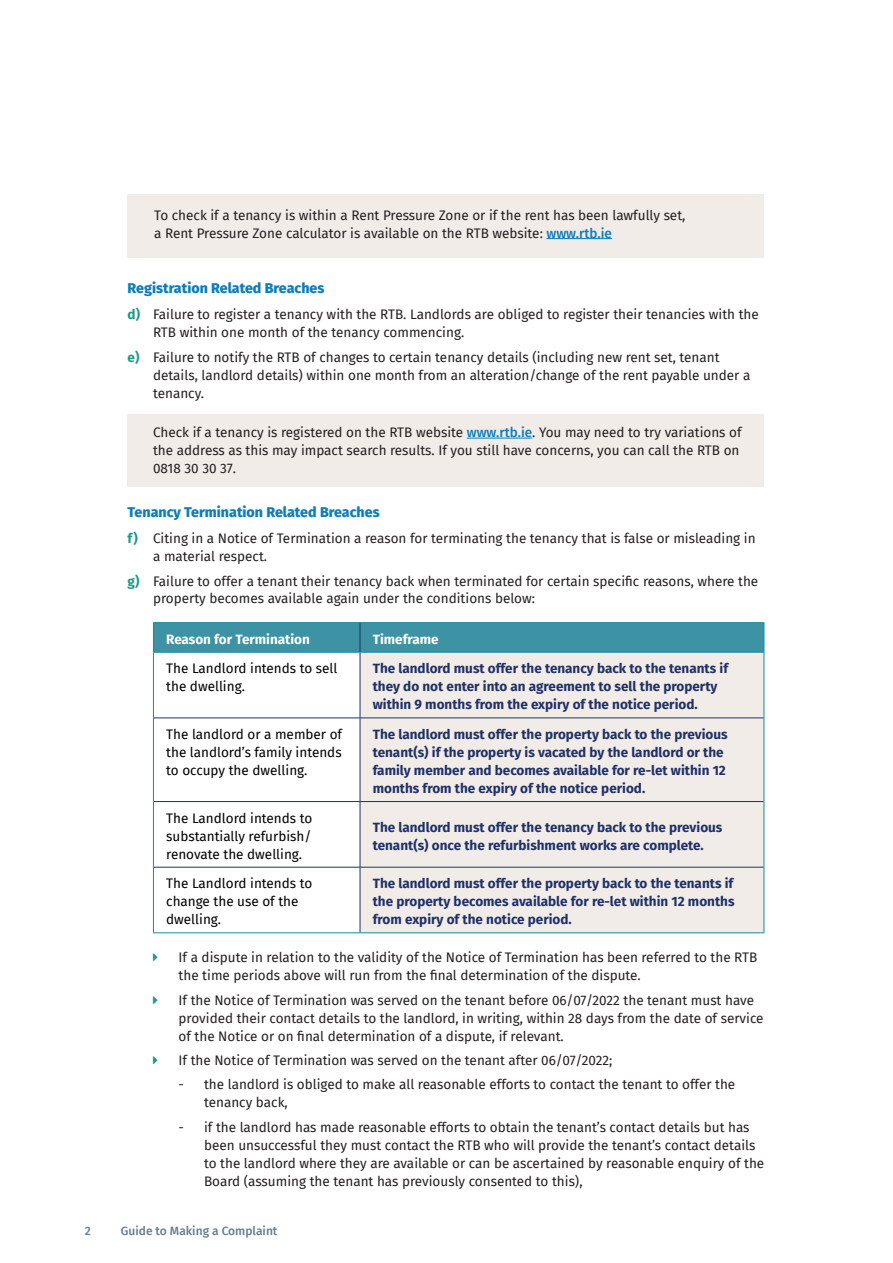
<style>
.page{position:relative;width:893px;height:1263px;background:#fff}
.page>*{position:absolute;margin:0;border:0;box-sizing:border-box;transform-origin:0 0}
.t1{font:800 14.25px "Fira Sans";color:#0d7dbb}
.t2{font:13.5px/18px "Fira Sans";color:#231f20}
.t3{font:700 13.5px/18px "Fira Sans";color:#203167}
.t4{font:13.5px/18px "Fira Sans";color:#000}
.t5{font:700 13.5px "Fira Sans";color:#fff}
.t6{font:500 12px "Fira Sans";color:#617d8d}
.s1{font-weight:500;color:#0d7dbb}
.s2{font-weight:700;color:#1f988a}
</style>
<div class="page">
<div style="left:128px;top:415px;width:636px;height:72px;background:#f1ece8"></div>
<hr style="left:467px;top:438px;width:65px;height:1px;background:#0d7dbb">
<svg style="left:154px;top:653px;width:206px;height:279px"></svg>
<div style="left:361px;top:653px;width:403px;height:279px;background:#f1ece8"></div>
<hr style="left:360px;top:653px;width:1px;height:65px;background:#203167">
<hr style="left:154px;top:718px;width:206px;height:1px;background:#203167">
<hr style="left:360px;top:718px;width:404px;height:1px;background:#203167">
<hr style="left:360px;top:718px;width:1px;height:83px;background:#203167">
<hr style="left:154px;top:801px;width:206px;height:1px;background:#203167">
<hr style="left:360px;top:801px;width:404px;height:1px;background:#203167">
<hr style="left:360px;top:802px;width:1px;height:65px;background:#203167">
<hr style="left:154px;top:867px;width:206px;height:1px;background:#203167">
<hr style="left:360px;top:867px;width:404px;height:1px;background:#203167">
<hr style="left:360px;top:867px;width:1px;height:65px;background:#203167">
<hr style="left:153px;top:622px;width:207px;height:1px;background:#168c9b">
<hr style="left:360px;top:622px;width:404px;height:1px;background:#168c9b">
<div style="left:153px;top:623px;width:612px;height:29px;background:#3d93a3"></div>
<hr style="left:153px;top:652px;width:207px;height:1px;background:#168c9b">
<hr style="left:360px;top:652px;width:404px;height:1px;background:#168c9b">
<hr style="left:153px;top:653px;width:1px;height:65px;background:#168c9b">
<hr style="left:764px;top:653px;width:1px;height:65px;background:#168c9b">
<hr style="left:153px;top:718px;width:1px;height:83px;background:#168c9b">
<hr style="left:764px;top:718px;width:1px;height:83px;background:#168c9b">
<hr style="left:153px;top:801px;width:1px;height:66px;background:#168c9b">
<hr style="left:764px;top:801px;width:1px;height:66px;background:#168c9b">
<hr style="left:153px;top:867px;width:1px;height:65px;background:#168c9b">
<hr style="left:764px;top:867px;width:1px;height:65px;background:#168c9b">
<hr style="left:153px;top:932px;width:207px;height:1px;background:#168c9b">
<hr style="left:360px;top:932px;width:404px;height:1px;background:#168c9b">
<div style="left:128px;top:194px;width:636px;height:64px;background:#f1ece8"></div>
<hr style="left:546px;top:238px;width:66px;height:1px;background:#0d7dbb">
<p class="t2" style="left:154px;top:205px;width:533px">To check if a tenancy is within a Rent Pressure Zone or if the rent has been lawfully set, a Rent Pressure Zone calculator is available on the RTB website: <span class="s1">www.rtb.ie</span></p>
<p class="t1" style="left:128px;top:276px;width:198px">Registration Related Breaches</p>
<p class="t2" style="left:153px;top:305px;width:607px;text-indent:-26px"><span class="s2">d)</span> Failure to register a tenancy with the RTB. Landlords are obliged to register their tenancies with the<br>RTB within one month of the tenancy commencing.</p>
<p class="t2" style="left:153px;top:348px;width:599px;text-indent:-26px"><span class="s2">e)</span> Failure to notify the RTB of changes to certain tenancy details (including new rent set, tenant details, landlord details) within one month from an alteration/change of the rent payable under a tenancy.</p>
<p class="t2" style="left:153px;top:423px;width:590px">Check if a tenancy is registered on the RTB website <span class="s1">www.rtb.ie</span>. You may need to try variations of the address as this may impact search results. If you still have concerns, you can call the RTB on<br>0818 30 30 37.</p>
<p class="t1" style="left:128px;top:499px;width:254px">Tenancy Termination Related Breaches</p>
<p class="t2" style="left:153px;top:529px;width:604px;text-indent:-26px"><span class="s2">f)</span> Citing in a Notice of Termination a reason for terminating the tenancy that is false or misleading in a material respect.</p>
<p class="t2" style="left:153px;top:571px;width:607px;text-indent:-26px"><span class="s2">g)</span> Failure to offer a tenant their tenancy back when terminated for certain specific reasons, where the property becomes available again under the conditions below:</p>
<p class="t5" style="left:166px;top:628px;width:145px">Reason for Termination</p>
<p class="t5" style="left:373px;top:628px;width:67px">Timeframe</p>
<p class="t4" style="left:166px;top:659px;width:173px">The Landlord intends to sell the dwelling.</p>
<p class="t3" style="left:373px;top:659px;width:357px">The landlord must offer the tenancy back to the tenants if they do not enter into an agreement to sell the property within 9 months from the expiry of the notice period.</p>
<p class="t4" style="left:166px;top:725px;width:177px;text-align:justify">The landlord or a member of the landlord’s family intends to occupy the dwelling.</p>
<p class="t3" style="left:373px;top:724px;width:356px">The landlord must offer the property back to the previous tenant(s) if the property is vacated by the landlord or the family member and becomes available for re-let within 12 months from the expiry of the notice period.</p>
<p class="t4" style="left:166px;top:808px;width:148px;text-align:justify">The Landlord intends to substantially refurbish/ renovate the dwelling.</p>
<p class="t3" style="left:373px;top:817px;width:351px">The landlord must offer the tenancy back to the previous tenant(s) once the refurbishment works are complete.</p>
<p class="t4" style="left:166px;top:874px;width:148px">The Landlord intends to change the use of the dwelling.</p>
<p class="t3" style="left:373px;top:874px;width:363px;text-align:justify">The landlord must offer the property back to the tenants if the property becomes available for re-let within 12 months from expiry of the notice period.</p>
<p class="t2" style="left:179px;top:948px;width:580px">If a dispute in relation to the validity of the Notice of Termination has been referred to the RTB the time periods above will run from the final determination of the dispute.</p>
<p class="t2" style="left:179px;top:990px;width:586px">If the Notice of Termination was served on the tenant before 06/07/2022 the tenant must have provided their contact details to the landlord, in writing, within 28 days from the date of service of the Notice or on final determination of a dispute, if relevant.</p>
<p class="t2" style="left:179px;top:1051px;width:435px">If the Notice of Termination was served on the tenant after 06/07/2022;</p>
<p class="t2" style="left:204px;top:1075px;width:533px;text-indent:-26px">- the landlord is obliged to make all reasonable efforts to contact the tenant to offer the tenancy back,</p>
<p class="t2" style="left:204px;top:1117px;width:562px;text-indent:-26px">- if the landlord has made reasonable efforts to obtain the tenant’s contact details but has been unsuccessful they must contact the RTB who will provide the tenant’s contact details to the landlord where they are available or can be ascertained by reasonable enquiry of the Board (assuming the tenant has previously consented to this),</p>
<p class="t6" style="left:85px;top:1221px;width:8px">2</p>
<p class="t6" style="left:121px;top:1221px;width:158px">Guide to Making a Complaint</p>
</div>
